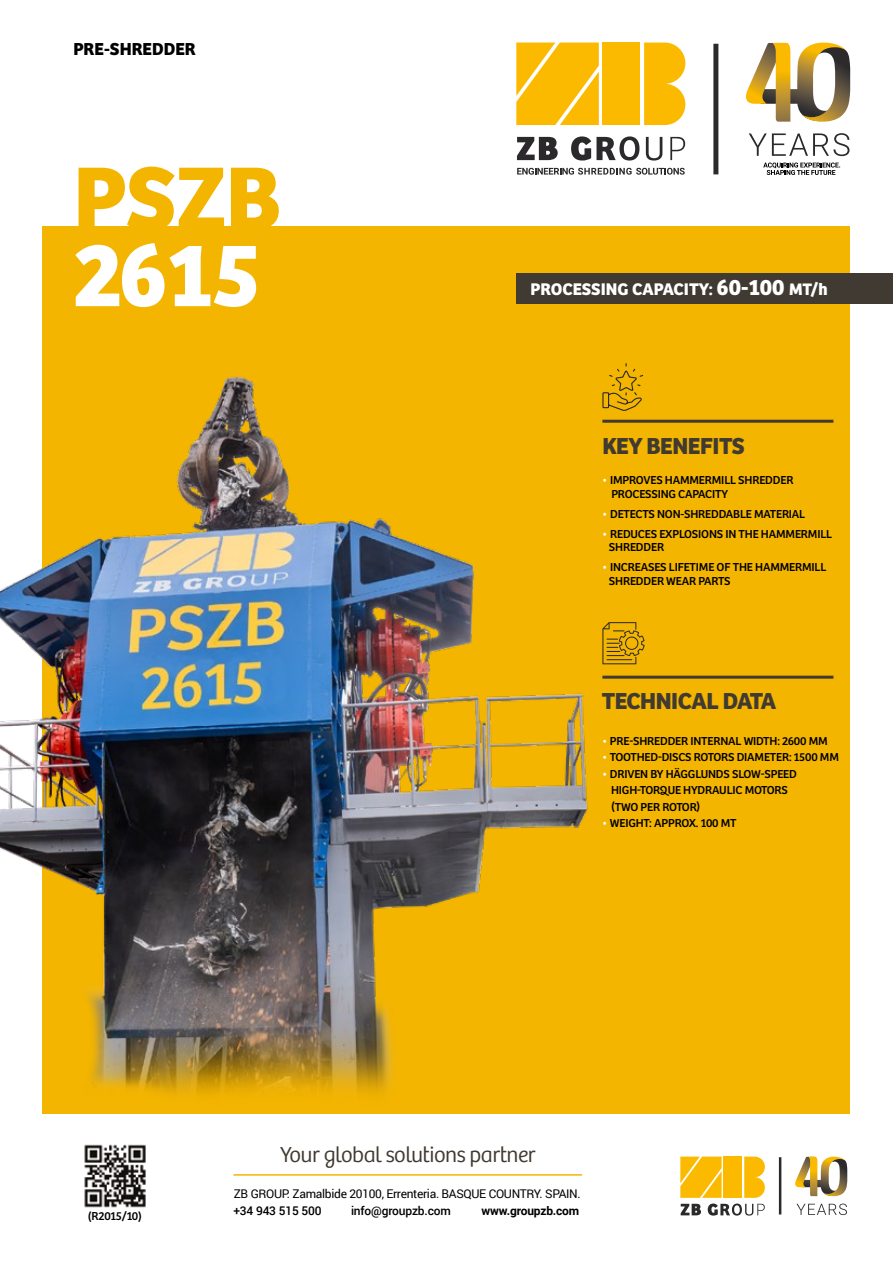
<style>
.page{position:relative;width:893px;height:1263px;background:#fff}
.page>*{position:absolute;margin:0;border:0;box-sizing:border-box;transform-origin:0 0}
.t1{font:700 93.45px "Bree";color:#f4b500}
.t2{font:700 93.45px "Bree";color:#fff}
.t3{font:700 24px "Bree";letter-spacing:-.02em;color:#403a32}
.t4{font:300 22.5px "Bree";letter-spacing:-.025em;color:#403a32}
.t5{font:700 18px "Bree";color:#000}
.t6{font:700 17.55px "Bree";color:#fff}
.t7{font:12px/13.5px "Bree";letter-spacing:-.015em;color:#000}
.t8{font:12px "Roboto";letter-spacing:-.025em;color:#000}
.t9{font:500 12px "Roboto";letter-spacing:-.015em;color:#000}
.t10{font:700 12px "Roboto";letter-spacing:-.015em;color:#000}
.s1{font-size:23.1px}
.s2{font-size:17.25px}
.s3{color:#fff}
</style>
<div class="page">
<div style="left:43px;top:226px;width:807px;height:887px;background:#f4b500"></div>
<div style="left:516px;top:273px;width:377px;height:31px;background:#403a32"></div>
<svg style="left:605px;top:363px;width:39px;height:48px"></svg>
<hr style="left:602px;top:420px;width:231px;height:3px;background:#403a32">
<svg style="left:605px;top:622px;width:40px;height:42px"></svg>
<hr style="left:602px;top:676px;width:231px;height:3px;background:#403a32">
<img style="left:0;top:352px;width:605px;height:824px">
<img style="left:80px;top:1140px;width:70px;height:68px">
<svg style="left:680px;top:1156px;width:85px;height:59px"></svg>
<hr style="left:779px;top:1157px;width:2px;height:57px;background:#2b292b">
<svg style="left:795px;top:1156px;width:52px;height:40px"></svg>
<svg style="left:796px;top:1203px;width:51px;height:12px"></svg>
<hr style="left:233px;top:1174px;width:349px;height:2px;background:#f4b500">
<svg style="left:517px;top:137px;width:41px;height:23px"></svg>
<svg style="left:571px;top:136px;width:68px;height:25px"></svg>
<svg style="left:646px;top:137px;width:16px;height:24px"></svg>
<svg style="left:670px;top:137px;width:15px;height:23px"></svg>
<div style="left:603px;top:43px;width:37px;height:82px;background:#fbba00"></div>
<svg style="left:516px;top:43px;width:83px;height:82px;background:#fbbf14"></svg>
<svg style="left:644px;top:43px;width:41px;height:82px;background:#fbc019"></svg>
<svg style="left:517px;top:168px;width:168px;height:7px"></svg>
<div style="left:713px;top:44px;width:5px;height:130px;background:#2b292b"></div>
<svg style="left:746px;top:43px;width:104px;height:79px"></svg>
<svg style="left:763px;top:163px;width:77px;height:12px"></svg>
<svg style="left:749px;top:133px;width:100px;height:23px"></svg>
<h3 class="t5" style="left:73px;top:39px;width:124px">PRE-SHREDDER</h3>
<h1 class="t1" style="left:73px;top:142px;width:209px">PSZB</h1>
<h1 class="t2" style="left:73px;top:218px;width:189px">2615</h1>
<h3 class="t6" style="left:530px;top:278px;width:299px">PROCESSING CAPACITY: <span class="s1">60-100</span> <span class="s2">MT/h</span></h3>
<h2 class="t3" style="left:602px;top:431px;width:144px">KEY BENEFITS</h2>
<p class="t7" style="left:611px;top:474px;width:184px;text-indent:-9px"><span class="s3">•</span> IMPROVES HAMMERMILL SHREDDER<br>PROCESSING CAPACITY</p>
<p class="t7" style="left:602px;top:507px;width:205px"><span class="s3">•</span> DETECTS NON-SHREDDABLE MATERIAL</p>
<p class="t7" style="left:609px;top:527px;width:225px;text-indent:-7px"><span class="s3">•</span> REDUCES EXPLOSIONS IN THE HAMMERMILL<br>SHREDDER</p>
<p class="t7" style="left:609px;top:560px;width:219px;text-indent:-7px"><span class="s3">•</span> INCREASES LIFETIME OF THE HAMMERMILL<br>SHREDDER WEAR PARTS</p>
<h2 class="t3" style="left:602px;top:686px;width:176px">TECHNICAL DATA</h2>
<p class="t7" style="left:602px;top:734px;width:228px"><span class="s3">•</span> PRE-SHREDDER INTERNAL WIDTH: 2600 MM</p>
<p class="t7" style="left:602px;top:751px;width:239px"><span class="s3">•</span> TOOTHED-DISCS ROTORS DIAMETER: 1500 MM</p>
<p class="t7" style="left:611px;top:766px;width:187px;line-height:16.5px;text-indent:-9px"><span class="s3">•</span> DRIVEN BY HÄGGLUNDS SLOW-SPEED<br>HIGH-TORQUE HYDRAULIC MOTORS (TWO PER ROTOR)</p>
<p class="t7" style="left:602px;top:817px;width:136px"><span class="s3">•</span> WEIGHT: APPROX. 100 MT</p>
<h3 class="t4" style="left:280px;top:1141px;width:257px">Your global solutions partner</h3>
<p class="t7" style="left:88px;top:1210px;width:56px">(R2015/10)</p>
<p class="t8" style="left:234px;top:1185px;width:348px">ZB GROUP. Zamalbide 20100, Errenteria. BASQUE COUNTRY. SPAIN.</p>
<p class="t9" style="left:233px;top:1202px;width:90px">+34 943 515 500</p>
<p class="t9" style="left:351px;top:1202px;width:101px">info@groupzb.com</p>
<p class="t10" style="left:482px;top:1202px;width:99px">www.groupzb.com</p>
</div>
